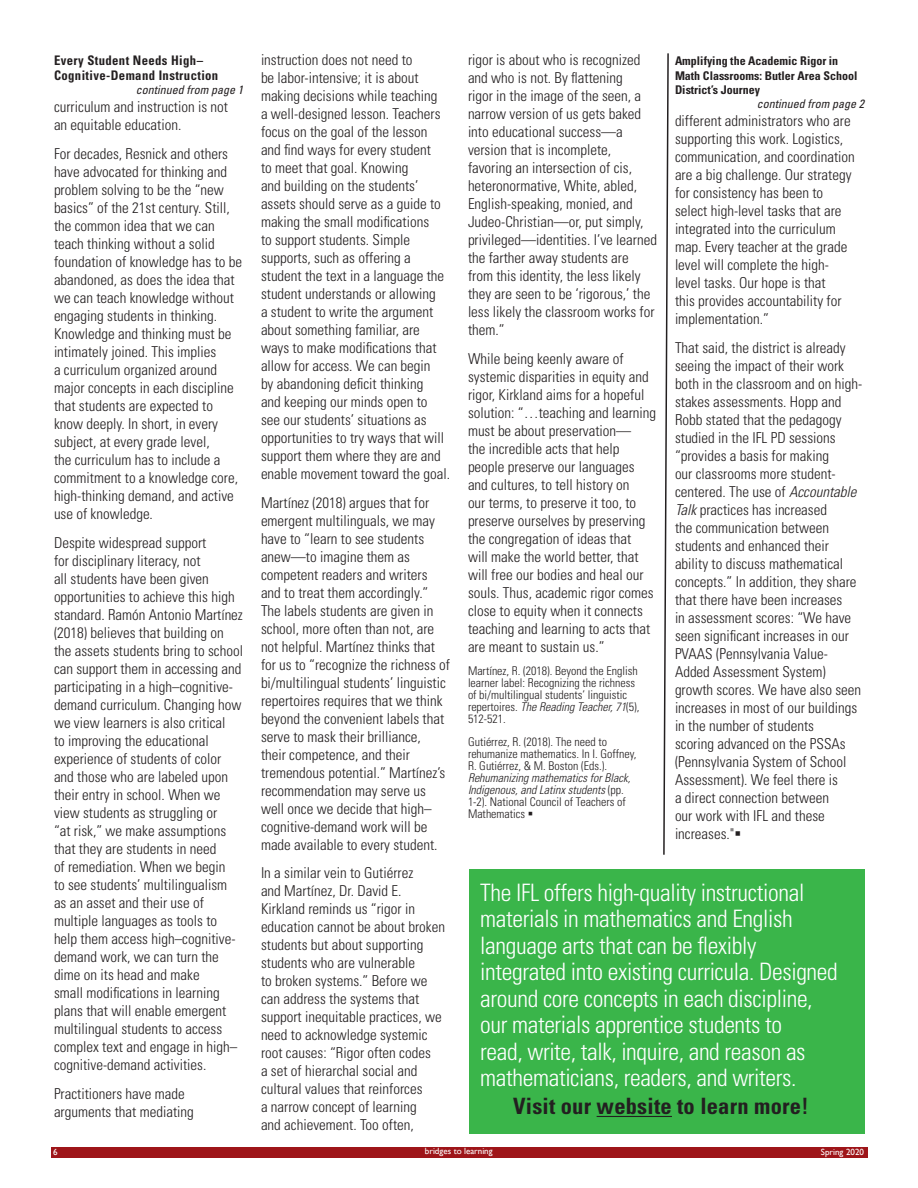
<style>
.page{position:relative;width:918px;height:1188px;background:#fff}
.page>*{position:absolute;margin:0;border:0;box-sizing:border-box;transform-origin:0 0}
.t1{font:300 condensed 24px/26.4px "Univers LT Std";letter-spacing:-.015em;color:#fff}
.t2{font:700 condensed 22.5px "Univers LT Std";letter-spacing:.01em;color:#231f20}
.t3{font:300 condensed 15px/18px "Univers LT Std";color:#231f20}
.t4{font:700 condensed 13.2px/14.4px "Univers LT Std";letter-spacing:.03em;color:#231f20;scale:.96 1}
.t5{font:300 condensed 12px/12px "Univers LT Std";color:#231f20}
.t6{font:italic 300 condensed 12px/12px "Univers LT Std";color:#231f20}
.t7{font:700 condensed 12px/14.4px "Univers LT Std";color:#231f20}
.t8{font:italic condensed 12px "Univers LT Std";color:#231f20}
.t9{font:9px "Gill Sans";color:#fff}
.s1{font-style:italic}
.s2{font-style:normal}
</style>
<div class="page">
<div style="left:51px;top:1147px;width:816px;height:11px;background:#9e1519"></div>
<svg style="left:663px;top:53px;width:6px;height:802px"></svg>
<div style="left:469px;top:870px;width:396px;height:264px;background:#3ab54a"></div>
<hr style="left:597px;top:1116px;width:75px;height:1px;background:#231f20">
<p class="t4" style="left:54px;top:53px;width:173px">Every Student Needs High–<br>Cognitive-Demand Instruction</p>
<p class="t8" style="left:136px;top:82px;width:109px">continued from page 1</p>
<p class="t3" style="left:54px;top:98px;width:176px">curriculum and instruction is not an equitable education.</p>
<p class="t3" style="left:54px;top:145px;width:190px">For decades, Resnick and others have advocated for thinking and problem solving to be the “new basics” of the 21st century. Still, the common idea that we can teach thinking without a solid foundation of knowledge has to be abandoned, as does the idea that we can teach knowledge without engaging students in thinking.<br>Knowledge and thinking must be intimately joined. This implies<br>a curriculum organized around major concepts in each discipline that students are expected to know deeply. In short, in every subject, at every grade level,<br>the curriculum has to include a commitment to a knowledge core, high-thinking demand, and active use of knowledge.</p>
<p class="t3" style="left:54px;top:534px;width:191px">Despite widespread support<br>for disciplinary literacy, not<br>all students have been given opportunities to achieve this high standard. Ramón Antonio Martínez (2018) believes that building on the assets students bring to school can support them in accessing and participating in a high–cognitive&shy;demand curriculum. Changing how we view learners is also critical<br>to improving the educational experience of students of color and those who are labeled upon their entry in school. When we view students as struggling or<br>“at risk,” we make assumptions that they are students in need<br>of remediation. When we begin<br>to see students’ multilingualism as an asset and their use of multiple languages as tools to help them access high–cognitive&shy;demand work, we can turn the dime on its head and make<br>small modifications in learning plans that will enable emergent multilingual students to access complex text and engage in high– cognitive-demand activities.</p>
<p class="t3" style="left:54px;top:1085px;width:141px">Practitioners have made arguments that mediating</p>
<p class="t3" style="left:261px;top:51px;width:191px">instruction does not need to<br>be labor-intensive; it is about making decisions while teaching<br>a well-designed lesson. Teachers focus on the goal of the lesson and find ways for every student<br>to meet that goal. Knowing<br>and building on the students’ assets should serve as a guide to making the small modifications<br>to support students. Simple supports, such as offering a student the text in a language the student understands or allowing<br>a student to write the argument about something familiar, are ways to make modifications that allow for access. We can begin<br>by abandoning deficit thinking<br>and keeping our minds open to see our students’ situations as opportunities to try ways that will support them where they are and enable movement toward the goal.</p>
<p class="t3" style="left:261px;top:493px;width:190px">Martínez (2018) argues that for emergent multilinguals, we may have to “learn to see students anew—to imagine them as competent readers and writers and to treat them accordingly.”<br>The labels students are given in school, more often than not, are not helpful. Martínez thinks that for us to “recognize the richness of bi/multilingual students’ linguistic repertoires requires that we think beyond the convenient labels that serve to mask their brilliance,<br>their competence, and their tremendous potential.” Martínez’s recommendation may serve us well once we decide that high– cognitive-demand work will be made available to every student.</p>
<p class="t3" style="left:261px;top:864px;width:186px">In a similar vein to Gutiérrez<br>and Martínez, Dr. David E.<br>Kirkland reminds us “rigor in education cannot be about broken students but about supporting students who are vulnerable<br>to broken systems.” Before we can address the systems that support inequitable practices, we need to acknowledge systemic root causes: “Rigor often codes<br>a set of hierarchal social and cultural values that reinforces<br>a narrow concept of learning<br>and achievement. Too often,</p>
<p class="t3" style="left:468px;top:51px;width:191px">rigor is about who is recognized and who is not. By flattening<br>rigor in the image of the seen, a narrow version of us gets baked into educational success—a version that is incomplete, favoring an intersection of cis, heteronormative, White, abled,<br>English-speaking, monied, and<br>Judeo-Christian—or, put simply, privileged—identities. I’ve learned the farther away students are from this identity, the less likely they are seen to be ‘rigorous,’ the less likely the classroom works for them.”</p>
<p class="t3" style="left:468px;top:350px;width:190px">While being keenly aware of systemic disparities in equity and rigor, Kirkland aims for a hopeful solution: “…teaching and learning must be about preservation—<br>the incredible acts that help people preserve our languages and cultures, to tell history on<br>our terms, to preserve it too, to preserve ourselves by preserving the congregation of ideas that<br>will make the world better, that will free our bodies and heal our souls. Thus, academic rigor comes close to equity when it connects teaching and learning to acts that are meant to sustain us.”</p>
<p class="t5" style="left:468px;top:665px;width:173px">Martínez, R. (2018). Beyond the English learner label: Recognizing the richness of bi/multilingual students’ linguistic repertoires. <span class="s1">The Reading Teacher, 71</span>(5), 512-521.</p>
<p class="t5" style="left:468px;top:736px;width:170px">Gutiérrez, R. (2018). The need to rehumanize mathematics. In I. Goffney,<br>R. Gutiérrez, &amp; M. Boston (Eds.).</p>
<p class="t6" style="left:468px;top:772px;width:164px">Rehumanizing mathematics for Black,<br>Indigenous, and Latinx students <span class="s2">(pp.<br>1-2). National Council of Teachers of<br>Mathematics</span> ▪</p>
<p class="t7" style="left:675px;top:54px;width:184px">Amplifying the Academic Rigor in<br>Math Classrooms: Butler Area School<br>District’s Journey</p>
<p class="t8" style="left:757px;top:96px;width:109px">continued from page 2</p>
<p class="t3" style="left:675px;top:112px;width:181px">different administrators who are supporting this work. Logistics, communication, and coordination are a big challenge. Our strategy for consistency has been to select high-level tasks that are integrated into the curriculum map. Every teacher at the grade level will complete the high&shy;level tasks. Our hope is that<br>this provides accountability for implementation.”</p>
<p class="t3" style="left:675px;top:339px;width:189px">That said, the district is already seeing the impact of their work both in the classroom and on high&shy;stakes assessments. Hopp and<br>Robb stated that the pedagogy studied in the IFL PD sessions “provides a basis for making<br>our classrooms more student&shy;centered. The use of <span class="s1">Accountable<br>Talk</span> practices has increased<br>the communication between students and enhanced their ability to discuss mathematical concepts.” In addition, they share that there have been increases<br>in assessment scores: “We have seen significant increases in our<br>PVAAS (Pennsylvania Value-<br>Added Assessment System) growth scores. We have also seen increases in most of our buildings in the number of students<br>scoring advanced on the PSSAs (Pennsylvania System of School<br>Assessment). We feel there is<br>a direct connection between<br>our work with IFL and these increases."▪</p>
<p class="t1" style="left:480px;top:879px;width:359px">The IFL offers high-quality instructional materials in mathematics and English language arts that can be flexibly integrated into existing curricula. Designed around core concepts in each discipline, our materials apprentice students to<br>read, write, talk, inquire, and reason as mathematicians, readers, and writers.</p>
<h2 class="t2" style="left:513px;top:1092px;width:297px">Visit our website to learn more!</h2>
<p class="t9" style="left:53px;top:1147px;width:6px">6</p>
<p class="t9" style="left:425px;top:1146px;width:69px">bridges to learning</p>
<p class="t9" style="left:821px;top:1147px;width:45px">Spring 2020</p>
</div>
